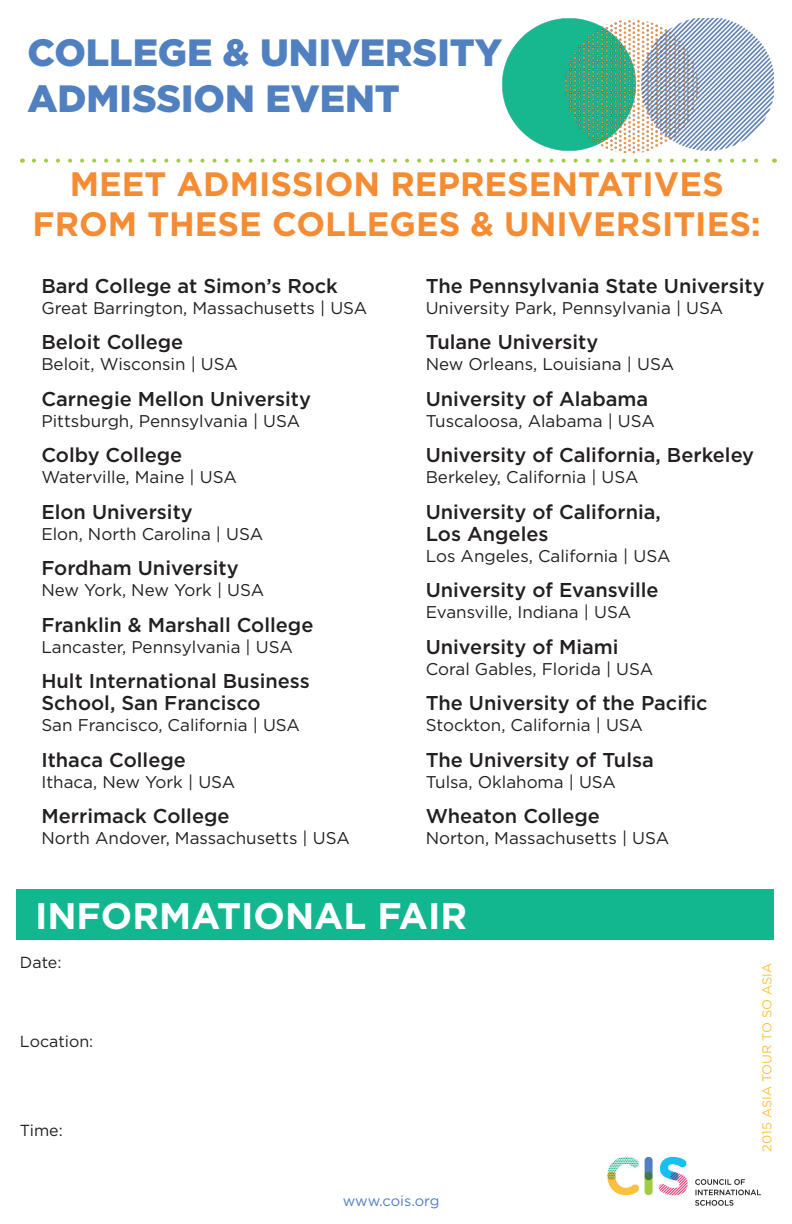
<style>
.page{position:relative;width:792px;height:1224px;background:#fff}
.page>*{position:absolute;margin:0;border:0;box-sizing:border-box;transform-origin:0 0}
.t1{font:900 38px/45.6px "Gotham";color:#5180c1}
.t2{font:700 37px "Gotham";color:#fff}
.t3{font:700 33.8px/40.6px "Gotham";color:#f58b32;text-align:center}
.Poster_Institution{font:500 20px/22px "Gotham";color:#231f20}
.Poster_Institution_L{font:17px "Gotham";color:#231f20}
.t4{font:16px "Gotham";color:#231f20}
.t5{font:14.7px "Gotham";letter-spacing:-.01em;color:#5180c1}
.t6{font:12.9px "Gotham";color:#fec140}
</style>
<div class="page">
<img style="left:607px;top:1156px;width:154px;height:50px">
<div style="left:17px;top:889px;width:757px;height:50px;background:#12b790"></div>
<svg style="left:34px;top:159px;width:725px;height:4px"></svg>
<img style="left:503px;top:18px;width:58px;height:133px">
<img style="left:561px;top:18px;width:147px;height:144px">
<img style="left:641px;top:18px;width:133px;height:133px">
<p class="t1" style="left:27px;top:30px;width:477px">COLLEGE &amp; UNIVERSITY<br>ADMISSION EVENT</p>
<p class="t3" style="left:33px;top:163px;width:730px">MEET ADMISSION REPRESENTATIVES<br>FROM THESE COLLEGES &amp; UNIVERSITIES:</p>
<p class="Poster_Institution" style="left:41px;top:274px;width:298px">Bard College at Simon’s Rock</p>
<p class="Poster_Institution_L" style="left:41px;top:297px;width:327px">Great Barrington, Massachusetts | USA</p>
<p class="Poster_Institution" style="left:41px;top:331px;width:144px">Beloit College</p>
<p class="Poster_Institution_L" style="left:41px;top:353px;width:198px">Beloit, Wisconsin | USA</p>
<p class="Poster_Institution" style="left:41px;top:387px;width:271px">Carnegie Mellon University</p>
<p class="Poster_Institution_L" style="left:41px;top:410px;width:260px">Pittsburgh, Pennsylvania | USA</p>
<p class="Poster_Institution" style="left:41px;top:444px;width:142px">Colby College</p>
<p class="Poster_Institution_L" style="left:41px;top:466px;width:197px">Waterville, Maine | USA</p>
<p class="Poster_Institution" style="left:41px;top:500px;width:153px">Elon University</p>
<p class="Poster_Institution_L" style="left:41px;top:523px;width:223px">Elon, North Carolina | USA</p>
<p class="Poster_Institution" style="left:41px;top:557px;width:199px">Fordham University</p>
<p class="Poster_Institution_L" style="left:41px;top:579px;width:224px">New York, New York | USA</p>
<p class="Poster_Institution" style="left:41px;top:613px;width:274px">Franklin &amp; Marshall College</p>
<p class="Poster_Institution_L" style="left:41px;top:636px;width:253px">Lancaster, Pennsylvania | USA</p>
<p class="Poster_Institution" style="left:41px;top:670px;width:270px">Hult International Business<br>School, San Francisco</p>
<p class="Poster_Institution_L" style="left:41px;top:714px;width:260px">San Francisco, California | USA</p>
<p class="Poster_Institution" style="left:41px;top:748px;width:146px">Ithaca College</p>
<p class="Poster_Institution_L" style="left:41px;top:771px;width:195px">Ithaca, New York | USA</p>
<p class="Poster_Institution" style="left:41px;top:805px;width:190px">Merrimack College</p>
<p class="Poster_Institution_L" style="left:41px;top:827px;width:310px">North Andover, Massachusetts | USA</p>
<p class="Poster_Institution" style="left:426px;top:274px;width:340px">The Pennsylvania State University</p>
<p class="Poster_Institution_L" style="left:426px;top:297px;width:299px">University Park, Pennsylvania | USA</p>
<p class="Poster_Institution" style="left:426px;top:331px;width:174px">Tulane University</p>
<p class="Poster_Institution_L" style="left:426px;top:353px;width:250px">New Orleans, Louisiana | USA</p>
<p class="Poster_Institution" style="left:426px;top:387px;width:224px">University of Alabama</p>
<p class="Poster_Institution_L" style="left:426px;top:410px;width:231px">Tuscaloosa, Alabama | USA</p>
<p class="Poster_Institution" style="left:426px;top:444px;width:330px">University of California, Berkeley</p>
<p class="Poster_Institution_L" style="left:426px;top:466px;width:214px">Berkeley, California | USA</p>
<p class="Poster_Institution" style="left:426px;top:500px;width:237px">University of California,<br>Los Angeles</p>
<p class="Poster_Institution_L" style="left:426px;top:545px;width:246px">Los Angeles, California | USA</p>
<p class="Poster_Institution" style="left:426px;top:579px;width:234px">University of Evansville</p>
<p class="Poster_Institution_L" style="left:426px;top:601px;width:207px">Evansville, Indiana | USA</p>
<p class="Poster_Institution" style="left:426px;top:635px;width:194px">University of Miami</p>
<p class="Poster_Institution_L" style="left:426px;top:658px;width:229px">Coral Gables, Florida | USA</p>
<p class="Poster_Institution" style="left:426px;top:692px;width:284px">The University of the Pacific</p>
<p class="Poster_Institution_L" style="left:426px;top:714px;width:219px">Stockton, California | USA</p>
<p class="Poster_Institution" style="left:426px;top:748px;width:230px">The University of Tulsa</p>
<p class="Poster_Institution_L" style="left:426px;top:771px;width:192px">Tulsa, Oklahoma | USA</p>
<p class="Poster_Institution" style="left:426px;top:805px;width:176px">Wheaton College</p>
<p class="Poster_Institution_L" style="left:426px;top:827px;width:245px">Norton, Massachusetts | USA</p>
<p class="t2" style="left:35px;top:891px;width:434px">INFORMATIONAL FAIR</p>
<p class="t4" style="left:20px;top:952px;width:43px">Date:</p>
<p class="t4" style="left:20px;top:1031px;width:75px">Location:</p>
<p class="t4" style="left:20px;top:1120px;width:44px">Time:</p>
<p class="t5" style="left:343px;top:1191px;width:98px">www.cois.org</p>
<p class="t6" style="left:759px;top:1152px;width:190px;rotate:-90deg">2015 ASIA TOUR TO SO ASIA</p>
</div>
